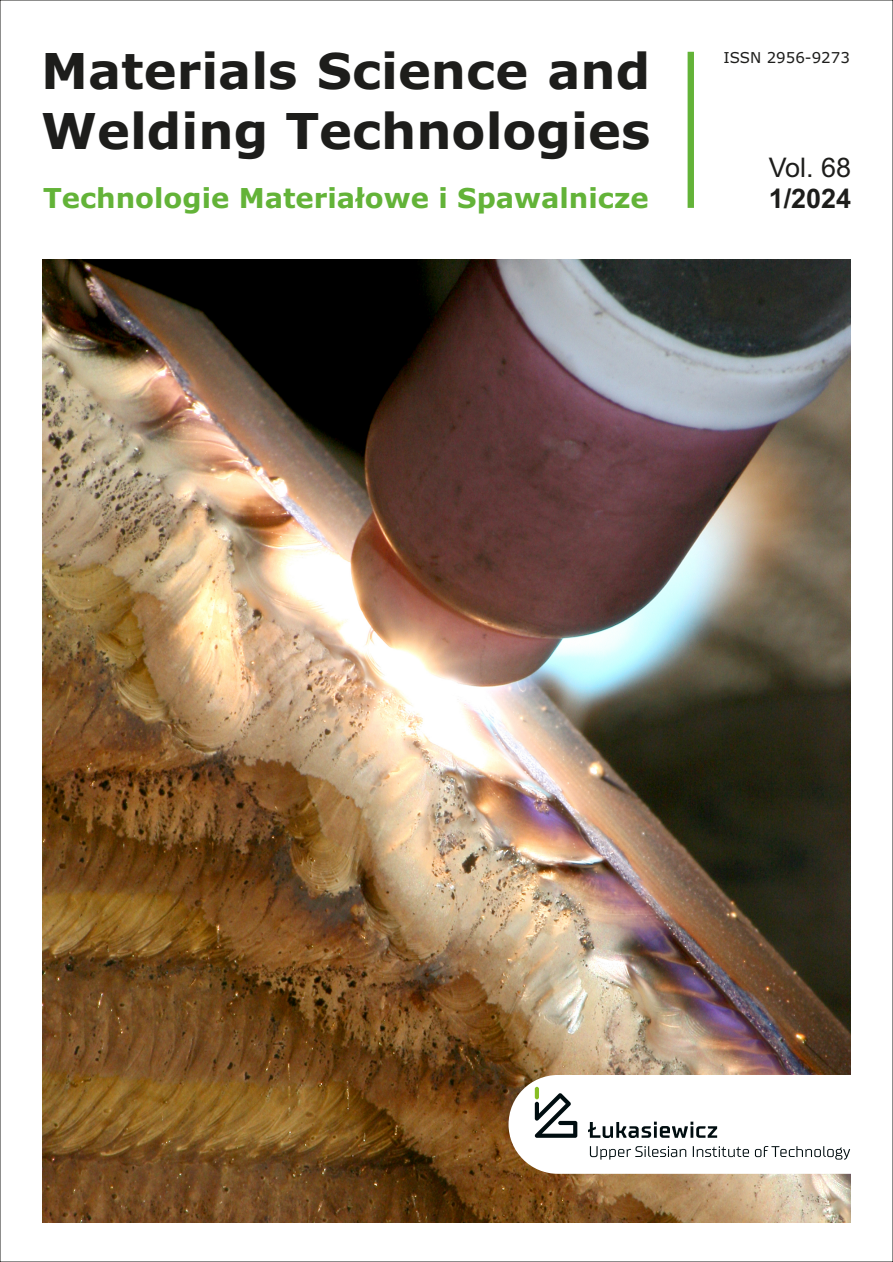
<style>
.page{position:relative;width:893px;height:1262px;background:#fff}
.page>*{position:absolute;margin:0;border:0;box-sizing:border-box;transform-origin:0 0}
.t1{font:700 49.5px/60.2px "Verdana";color:#1d1d1b}
.t2{font:700 27.45px "Verdana";color:#63b338}
.t3{font:27px "Arial";color:#1d1d1b}
.t4{font:700 27px "Arial";color:#1d1d1b}
.t5{font:15px "Verdana";color:#1d1d1b}
.s1{color:#fff}
</style>
<div class="page">
<img style="left:42px;top:259px;width:808px;height:963px">
<div style="left:687px;top:52px;width:7px;height:156px;background:#63b338"></div>
<svg style="left:508px;top:1075px;width:343px;height:98px"></svg>
<p class="t1" style="left:41px;top:45px;width:610px">Materials Science and<br>Welding Technologies</p>
<p class="t2" style="left:43px;top:187px;width:607px">Technologie Materiałowe i Spawalnicze</p>
<p class="t5" style="left:723px;top:51px;width:137px">ISSN 2956-9273<span class="s1">Y</span></p>
<p class="t3" style="left:768px;top:158px;width:84px">Vol. 68</p>
<p class="t4" style="left:768px;top:188px;width:84px">1/2024</p>
</div>
